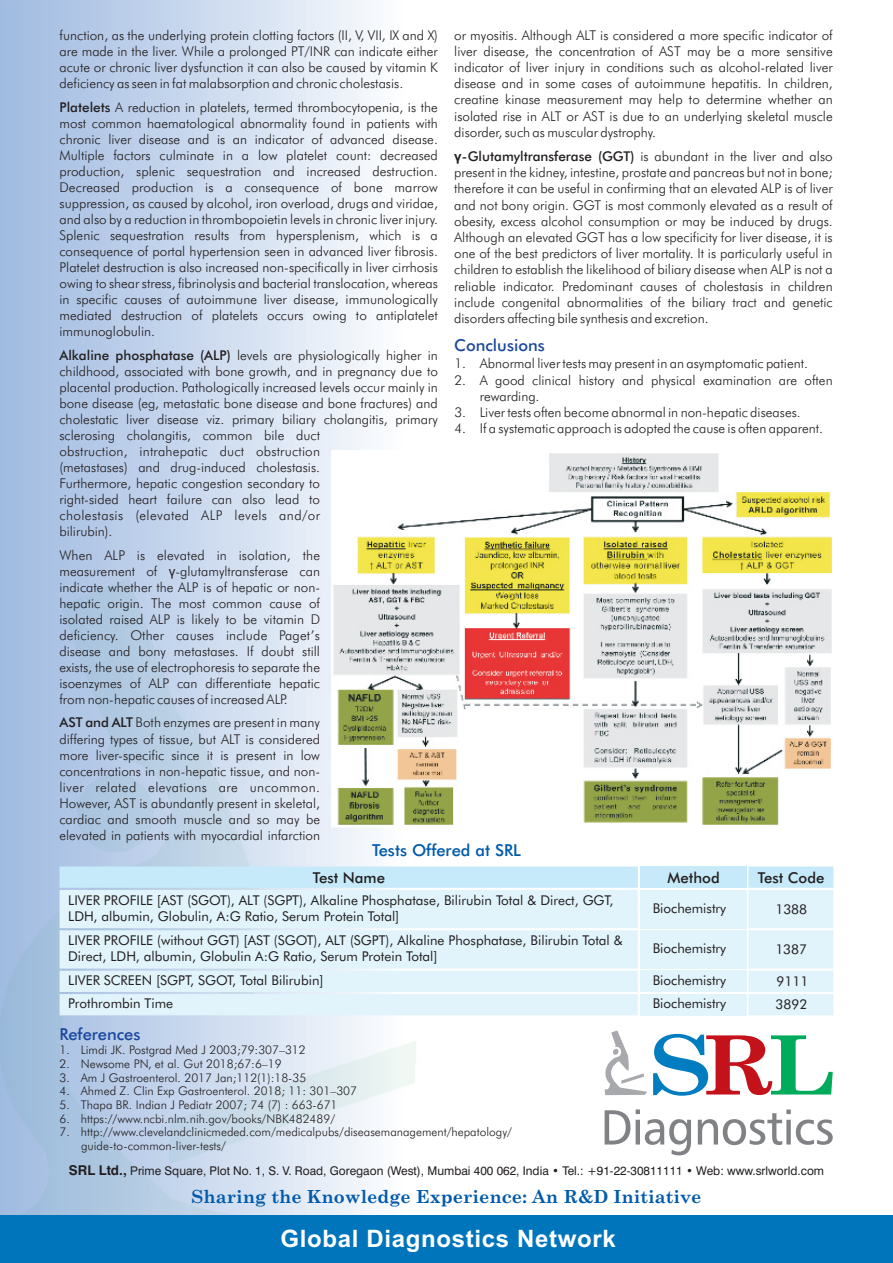
<style>
.page{position:relative;width:893px;height:1263px;background:#fff}
.page>*{position:absolute;margin:0;border:0;box-sizing:border-box;transform-origin:0 0}
.t1{font:700 24px "Arial";letter-spacing:.03em;color:#fff}
.t2{font:700 18px "Century Schoolbook";color:#015aaa}
.t3{font:500 16.5px "Futura BT";color:#1b489e}
.t4{font:500 16.5px "Futura BT";color:#015aaa}
.t5{font:500 15px "Futura BT";color:#231f20}
.t6{font:300 13.5px/16px "Futura BT";color:#231f20;text-align:justify}
.t7{font:13.5px/23.4px "Futura BT";color:#231f20}
.t8{font:300 12px/13.6px "Futura BT";color:#231f20}
.t9{font:12px "Swiss 721 BT";color:#231f20}
.s1{font-weight:500}
.s2{font-family:"Arial";font-weight:400}
.s3{font-family:"Arial";font-weight:700}
.s4{font-weight:700;font-size:13.5px}
.s5{font-family:"Arial"}
</style>
<div class="page">
<div style="left:0;top:1215px;width:893px;height:48px;background:#0075bc"></div>
<svg style="left:653px;top:1034px;width:180px;height:62px"></svg>
<svg style="left:604px;top:1030px;width:43px;height:65px"></svg>
<svg style="left:605px;top:1109px;width:228px;height:46px"></svg>
<div style="left:640px;top:866px;width:106px;height:22px;background:#c6eafa"></div>
<div style="left:640px;top:890px;width:106px;height:38px;background:#e1f4fc"></div>
<div style="left:640px;top:930px;width:106px;height:38px;background:#e1f4fc"></div>
<svg style="left:60px;top:866px;width:578px;height:149px"></svg>
<div style="left:640px;top:971px;width:106px;height:21px;background:#e1f4fc"></div>
<div style="left:640px;top:994px;width:106px;height:21px;background:#e1f4fc"></div>
<svg style="left:748px;top:866px;width:85px;height:149px"></svg>
<img style="left:331px;top:453px;width:501px;height:374px">
<p class="t6" style="left:60px;top:28px;width:380px">function, as the underlying protein clotting factors (II, V, VII, IX and X) are made in the liver. While a prolonged PT/INR can indicate either acute or chronic liver dysfunction it can also be caused by vitamin K deficiency as seen in fat malabsorption and chronic cholestasis.</p>
<p class="t6" style="left:59px;top:100px;width:380px"><span class="s1">Platelets</span> A reduction in platelets, termed thrombocytopenia, is the most common haematological abnormality found in patients with chronic liver disease and is an indicator of advanced disease.<br>Multiple factors culminate in a low platelet count: decreased production, splenic sequestration and increased destruction.<br>Decreased production is a consequence of bone marrow suppression, as caused by alcohol, iron overload, drugs and viridae, and also by a reduction in thrombopoietin levels in chronic liver injury.<br>Splenic sequestration results from hypersplenism, which is a consequence of portal hypertension seen in advanced liver fibrosis.<br>Platelet destruction is also increased non-specifically in liver cirrhosis owing to shear stress, fibrinolysis and bacterial translocation, whereas in specific causes of autoimmune liver disease, immunologically mediated destruction of platelets occurs owing to antiplatelet immunoglobulin.</p>
<p class="t6" style="left:59px;top:348px;width:380px;text-align:left"><span class="s1">Alkaline phosphatase (ALP)</span> levels are physiologically higher in childhood, associated with bone growth, and in pregnancy due to placental production. Pathologically increased levels occur mainly in bone disease (eg, metastatic bone disease and bone fractures) and cholestatic liver disease viz. primary biliary cholangitis, primary sclerosing cholangitis, common bile duct<br>obstruction, intrahepatic duct obstruction<br>(metastases) and drug-induced cholestasis.<br>Furthermore, hepatic congestion secondary to<br>right-sided heart failure can also lead to<br>cholestasis (elevated ALP levels and/or<br>bilirubin).</p>
<p class="t6" style="left:59px;top:548px;width:262px">When ALP is elevated in isolation, the measurement of <span class="s2">ã</span>-glutamyltransferase can indicate whether the ALP is of hepatic or non&shy;hepatic origin. The most common cause of isolated raised ALP is likely to be vitamin D deficiency. Other causes include Paget’s disease and bony metastases. If doubt still exists, the use of electrophoresis to separate the isoenzymes of ALP can differentiate hepatic from non-hepatic causes of increased ALP.</p>
<p class="t6" style="left:59px;top:716px;width:262px"><span class="s1">AST and ALT</span> Both enzymes are present in many differing types of tissue, but ALT is considered more liver-specific since it is present in low concentrations in non-hepatic tissue, and non&shy;liver related elevations are uncommon.<br>However, AST is abundantly present in skeletal, cardiac and smooth muscle and so may be elevated in patients with myocardial infarction</p>
<p class="t6" style="left:454px;top:28px;width:380px">or myositis. Although ALT is considered a more specific indicator of liver disease, the concentration of AST may be a more sensitive indicator of liver injury in conditions such as alcohol-related liver disease and in some cases of autoimmune hepatitis. In children, creatine kinase measurement may help to determine whether an isolated rise in ALT or AST is due to an underlying skeletal muscle disorder, such as muscular dystrophy.</p>
<p class="t6" style="left:454px;top:149px;width:380px"><span class="s3">ã</span><span class="s1">-Glutamyltransferase (GGT)</span> is abundant in the liver and also present in the kidney, intestine, prostate and pancreas but not in bone; therefore it can be useful in confirming that an elevated ALP is of liver and not bony origin. GGT is most commonly elevated as a result of obesity, excess alcohol consumption or may be induced by drugs.<br>Although an elevated GGT has a low specificity for liver disease, it is one of the best predictors of liver mortality. It is particularly useful in children to establish the likelihood of biliary disease when ALP is not a reliable indicator. Predominant causes of cholestasis in children include congenital abnormalities of the biliary tract and genetic disorders affecting bile synthesis and excretion.</p>
<p class="t6" style="left:454px;top:357px;width:355px">1. Abnormal liver tests may present in an asymptomatic patient.</p>
<p class="t6" style="left:480px;top:373px;width:354px;text-indent:-25px">2. A good clinical history and physical examination are often rewarding.</p>
<p class="t6" style="left:454px;top:405px;width:348px">3. Liver tests often become abnormal in non-hepatic diseases.</p>
<p class="t6" style="left:454px;top:422px;width:370px">4. If a systematic approach is adopted the cause is often apparent.</p>
<p class="t3" style="left:454px;top:339px;width:92px">Conclusions</p>
<p class="t4" style="left:372px;top:844px;width:150px">Tests Offered at SRL</p>
<p class="t5" style="left:313px;top:871px;width:74px">Test Name</p>
<p class="t5" style="left:758px;top:871px;width:68px">Test Code</p>
<p class="t7" style="left:68px;top:893px;width:547px;line-height:16.2px">LIVER PROFILE [AST (SGOT), ALT (SGPT), Alkaline Phosphatase, Bilirubin Total &amp; Direct, GGT,<br>LDH, albumin, Globulin, A:G Ratio, Serum Protein Total]</p>
<p class="t7" style="left:68px;top:933px;width:556px;line-height:16.2px">LIVER PROFILE (without GGT) [AST (SGOT), ALT (SGPT), Alkaline Phosphatase, Bilirubin Total &amp;<br>Direct, LDH, albumin, Globulin A:G Ratio, Serum Protein Total]</p>
<p class="t7" style="left:68px;top:970px;width:257px">LIVER SCREEN [SGPT, SGOT, Total Bilirubin]<br>Prothrombin Time</p>
<p class="t5" style="left:668px;top:871px;width:54px">Method</p>
<p class="t7" style="left:653px;top:897px;width:75px">Biochemistry</p>
<p class="t7" style="left:653px;top:938px;width:75px">Biochemistry</p>
<p class="t7" style="left:653px;top:970px;width:75px">Biochemistry<br>Biochemistry</p>
<p class="t7" style="left:775px;top:898px;width:33px">1388</p>
<p class="t7" style="left:775px;top:939px;width:33px">1387</p>
<p class="t7" style="left:775px;top:971px;width:34px">9111<br>3892</p>
<p class="t3" style="left:60px;top:1027px;width:82px">References</p>
<p class="t8" style="left:60px;top:1044px;width:248px">1. Limdi JK. Postgrad Med J 2003;79:307–312</p>
<p class="t8" style="left:60px;top:1058px;width:224px">2. Newsome PN, et al. Gut 2018;67:6–19</p>
<p class="t8" style="left:60px;top:1072px;width:248px">3. Am J Gastroenterol. 2017 Jan;112(1):18-35</p>
<p class="t8" style="left:60px;top:1085px;width:299px">4. Ahmed Z. Clin Exp Gastroenterol. 2018; 11: 301–307</p>
<p class="t8" style="left:60px;top:1099px;width:279px">5. Thapa BR. Indian J Pediatr 2007; 74 (7) : 663-671</p>
<p class="t8" style="left:60px;top:1113px;width:277px">6. https://www.ncbi.nlm.nih.gov/books/NBK482489/</p>
<p class="t8" style="left:81px;top:1126px;width:432px;text-indent:-21px">7. http://www.clevelandclinicmeded.com/medicalpubs/diseasemanagement/hepatology/ guide-to-common-liver-tests/</p>
<p class="t9" style="left:69px;top:1166px;width:757px"><span class="s4">SRL Ltd.,</span> <span class="s5">P</span>rime Square, Plot No. 1, S. V. Road, Goregaon (West), Mumbai 400 062, India • Tel.: +91-22-30811111 • Web: www.srlworld.com</p>
<h2 class="t2" style="left:192px;top:1189px;width:511px">Sharing the Knowledge Experience: An R&amp;D Initiative</h2>
<h1 class="t1" style="left:280px;top:1230px;width:337px">Global Diagnostics Network</h1>
</div>
